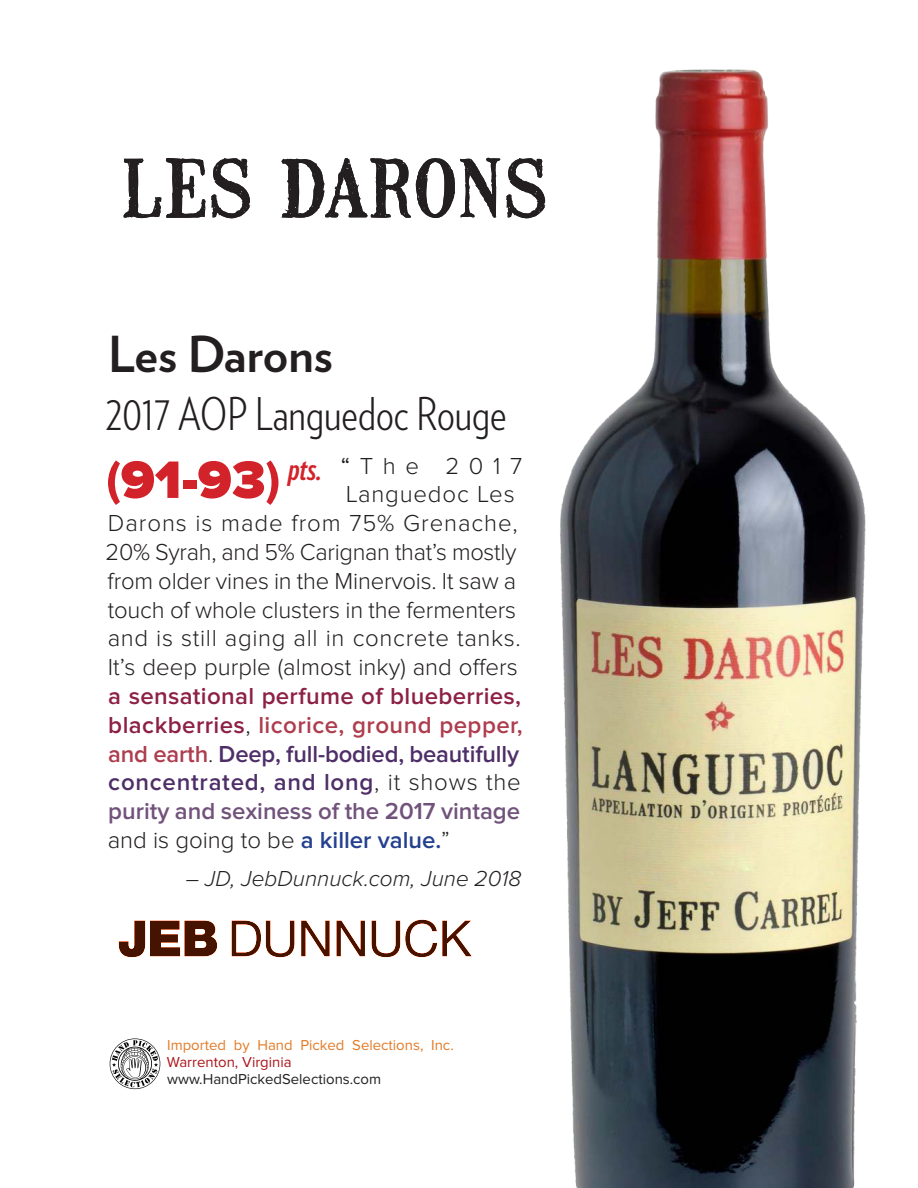
<style>
.page{position:relative;width:918px;height:1188px;background:#fff}
.page>*{position:absolute;margin:0;border:0;box-sizing:border-box;transform-origin:0 0}
.t1{font:700 49.5px "Verlag";color:#231f20}
.t2{font:300 45px "Verlag Condensed";color:#231f20}
.t3{font:600 24px/28.8px "Proxima Nova";letter-spacing:.015em;color:#4e2e67}
.t4{font:300 24px "Proxima Nova";color:#231f20}
.t5{font:300 24px "Proxima Nova";letter-spacing:.025em;color:#231f20}
.t6{font:300 24px "Proxima Nova";letter-spacing:.04em;color:#231f20}
.t7{font:300 24px "Proxima Nova";letter-spacing:.035em;color:#231f20}
.t8{font:italic 300 22.5px "Proxima Nova";color:#231f20}
.t9{font:14.85px "Proxima Nova";color:#e37a26}
.t10{font:14.85px "Proxima Nova";color:#231f20}
.t11{font:14.85px "Proxima Nova";color:#ac1419}
.s1{font-weight:700;font-size:50.4px;color:#d2232a}
.s2{font-weight:900;font-size:54.6px;color:#d2232a}
.s3{font-family:"Verlag Compressed";font-weight:700;font-style:italic;font-size:31.8px;color:#d2232a}
.s4{font-weight:400}
.s5{color:#8d2145}
.s6{font-weight:300;color:#231f20}
.s7{color:#ae3d4e}
.s8{color:#71527b}
.s9{color:#24408f}
</style>
<div class="page">
<img style="left:560px;top:69px;width:306px;height:1119px">
<svg style="left:110px;top:1038px;width:50px;height:51px"></svg>
<svg style="left:124px;top:158px;width:126px;height:60px"></svg>
<svg style="left:281px;top:158px;width:219px;height:60px"></svg>
<svg style="left:506px;top:158px;width:40px;height:60px"></svg>
<svg style="left:118px;top:919px;width:354px;height:39px"></svg>
<h1 class="t1" style="left:108px;top:326px;width:226px">Les Darons</h1>
<h2 class="t2" style="left:106px;top:396px;width:403px">2017 AOP Languedoc Rouge</h2>
<p class="t4" style="left:106px;top:456px;width:418px"><span class="s1">(</span><span class="s2">91-93</span><span class="s1">)</span><span class="s3">pts.</span> <span class="s4">“</span> T h e 2 0 1 7</p>
<p class="t7" style="left:346px;top:484px;width:170px">Languedoc Les</p>
<p class="t6" style="left:108px;top:513px;width:411px">Darons is made from 75% Grenache,</p>
<p class="t4" style="left:106px;top:542px;width:413px">20% Syrah, and 5% Carignan that’s mostly</p>
<p class="t4" style="left:108px;top:571px;width:410px">from older vines in the Minervois. It saw a</p>
<p class="t4" style="left:108px;top:600px;width:410px">touch of whole clusters in the fermenters</p>
<p class="t5" style="left:108px;top:628px;width:415px">and is still aging all in concrete tanks.</p>
<p class="t4" style="left:108px;top:657px;width:411px">It’s deep purple (almost inky) and offers</p>
<p class="t3" style="left:108px;top:683px;width:417px"><span class="s5">a sensational perfume of blueberries, blackberries</span><span class="s6">,</span> <span class="s7">licorice, ground pepper, and earth</span><span class="s6">.</span> Deep, full-bodied, beautifully concentrated, and long<span class="s6">, it shows the </span><span class="s8">purity and sexiness of the 2017 vintage </span><span class="s6">and is going to be</span> <span class="s9">a killer value.</span><span class="s6">”</span></p>
<p class="t8" style="left:186px;top:870px;width:337px">– JD, JebDunnuck.com, June 2018</p>
<p class="t9" style="left:167px;top:1039px;width:288px">Imported by Hand Picked Selections, Inc.</p>
<p class="t11" style="left:167px;top:1056px;width:126px">Warrenton, Virginia</p>
<p class="t10" style="left:167px;top:1073px;width:216px">www.HandPickedSelections.com</p>
</div>
